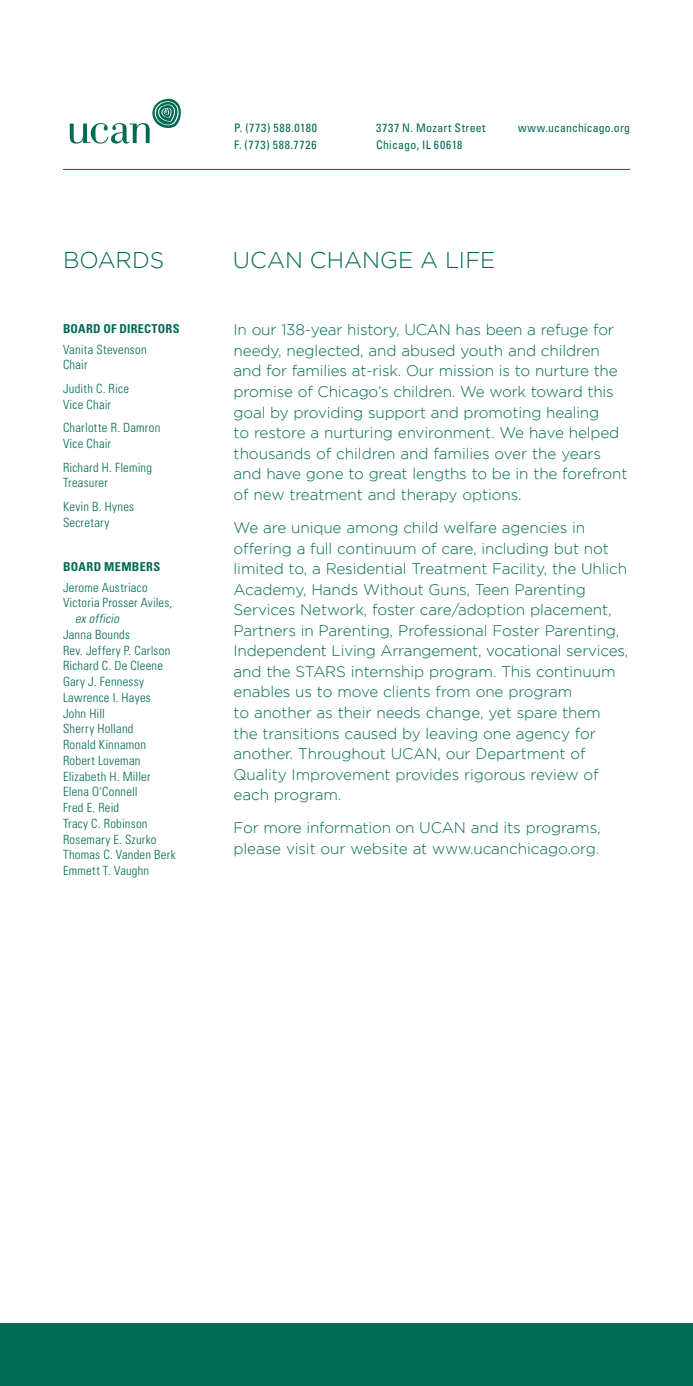
<style>
.page{position:relative;width:693px;height:1386px;background:#fff}
.page>*{position:absolute;margin:0;border:0;box-sizing:border-box;transform-origin:0 0}
.t1{font:300 22.75px "Gotham";color:#006a52}
.t2{font:300 15.4px/20.7px "Gotham";letter-spacing:-.01em;color:#006a52}
.t3{font:300 condensed 12.6px/15.8px "Univers";letter-spacing:.02em;color:#006a52}
.t4{font:italic 300 condensed 12.6px "Univers";color:#006a52}
.t5{font:700 condensed 12.25px "Univers";letter-spacing:.025em;color:#006a52}
.t6{font:condensed 11.9px/17.2px "Univers";letter-spacing:.035em;color:#006a52}
.t7{font:condensed 11.9px/17.2px "Univers";letter-spacing:.065em;color:#006a52}
.t8{font:condensed 11.9px "Univers";letter-spacing:.01em;color:#006a52}
</style>
<div class="page">
<div style="left:0;top:1323px;width:693px;height:63px;background:#006a52"></div>
<hr style="left:63px;top:169px;width:567px;height:1px;background:#006a52">
<svg style="left:70px;top:98px;width:111px;height:46px"></svg>
<h1 class="t1" style="left:63px;top:248px;width:103px">BOARDS</h1>
<p class="t5" style="left:63px;top:321px;width:118px">BOARD OF DIRECTORS</p>
<p class="t3" style="left:63px;top:341px;width:85px">Vanita Stevenson<br>Chair</p>
<p class="t3" style="left:63px;top:380px;width:68px">Judith C. Rice<br>Vice Chair</p>
<p class="t3" style="left:63px;top:420px;width:99px">Charlotte R. Damron<br>Vice Chair</p>
<p class="t3" style="left:63px;top:459px;width:91px">Richard H. Fleming<br>Treasurer</p>
<p class="t3" style="left:63px;top:499px;width:73px">Kevin B. Hynes<br>Secretary</p>
<p class="t5" style="left:63px;top:559px;width:99px">BOARD MEMBERS</p>
<p class="t3" style="left:63px;top:579px;width:111px">Jerome Austriaco<br>Victoria Prosser Aviles,</p>
<p class="t4" style="left:75px;top:611px;width:48px">exofficio</p>
<p class="t3" style="left:63px;top:626px;width:114px">Janna Bounds<br>Rev. Jeffery P. Carlson<br>Richard C. De Cleene<br>Gary J. Fennessy<br>Lawrence I. Hayes<br>John Hill<br>Sherry Holland<br>Ronald Kinnamon<br>Robert Loveman<br>Elizabeth H. Miller<br>Elena O'Connell<br>Fred E. Reid<br>Tracy C. Robinson<br>Rosemary E. Szurko<br>Thomas C. Vanden Berk<br>Emmett T. Vaughn</p>
<p class="t7" style="left:234px;top:119px;width:84px">P. (773) 588.0180<br>F. (773) 588.7726</p>
<p class="t6" style="left:376px;top:119px;width:111px">3737 N. Mozart Street<br>Chicago, IL 60618</p>
<p class="t8" style="left:518px;top:120px;width:113px">www.ucanchicago.org</p>
<h1 class="t1" style="left:233px;top:248px;width:264px">UCAN CHANGE A LIFE</h1>
<p class="t2" style="left:234px;top:319px;width:395px">In our 138-year history, UCAN has been a refuge for needy, neglected, and abused youth and children and for families at-risk. Our mission is to nurture the promise of Chicago’s children. We work toward this goal by providing support and promoting healing<br>to restore a nurturing environment. We have helped thousands of children and families over the years and have gone to great lengths to be in the forefront of new treatment and therapy options.</p>
<p class="t2" style="left:234px;top:517px;width:396px">We are unique among child welfare agencies in offering a full continuum of care, including but not limited to, a Residential Treatment Facility, the Uhlich Academy, Hands Without Guns, Teen Parenting Services Network, foster care/adoption placement, Partners in Parenting, Professional Foster Parenting, Independent Living Arrangement, vocational services, and the STARS internship program. This continuum enables us to move clients from one program<br>to another as their needs change, yet spare them the transitions caused by leaving one agency for another. Throughout UCAN, our Department of Quality Improvement provides rigorous review of each program.</p>
<p class="t2" style="left:234px;top:817px;width:369px">For more information on UCAN and its programs, please visit our website at www.ucanchicago.org.</p>
</div>
